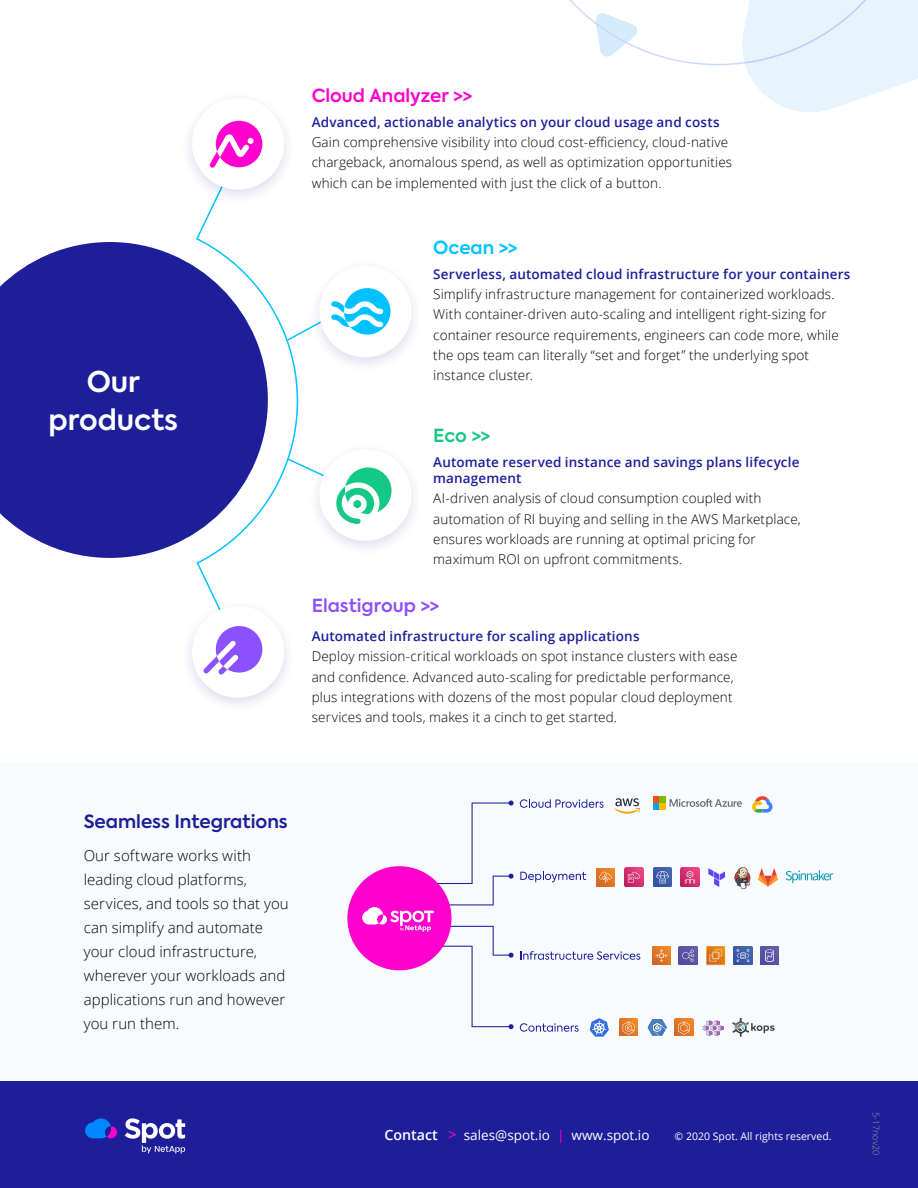
<style>
.page{position:relative;width:918px;height:1188px;background:#fff}
.page>*{position:absolute;margin:0;border:0;box-sizing:border-box;transform-origin:0 0}
.t1{font:600 28.5px/37.5px "Axiforma";color:#fff;text-align:center}
.t2{font:600 18.15px "Axiforma";color:#1e1e9a}
.t3{font:600 18px "Axiforma";color:#ff00ce}
.t4{font:600 18px "Axiforma";color:#8d51ff}
.t5{font:600 18px "Axiforma";color:#00c3ff}
.t6{font:600 18px "Axiforma";color:#14c985}
.t7{font:300 15px/24px "Open Sans";letter-spacing:.005em;color:#000}
.t8{font:300 13.5px/20.2px "Open Sans";letter-spacing:.01em;color:#000}
.t9{font:600 13.5px/16.5px "Open Sans";letter-spacing:.01em;color:#1e1e9a}
.t10{font:13.5px "Open Sans";color:#fff}
.t11{font:10.5px "Open Sans";color:#fff}
.t12{font:300 9px "Open Sans";color:#999}
.s1{font-weight:600;font-size:14.25px}
.s2{font-size:15px;color:#ff00ce}
.s3{color:#ff00ce}
</style>
<div class="page">
<div style="left:0;top:762px;width:918px;height:330px;background:#f7fbfe"></div>
<div style="left:0;top:1082px;width:918px;height:106px;background:#1e1e9a"></div>
<svg style="left:85px;top:1118px;width:32px;height:20px"></svg>
<svg style="left:125px;top:1118px;width:60px;height:35px"></svg>
<svg style="left:569px;top:0;width:349px;height:112px"></svg>
<svg style="left:0;top:242px;width:195px;height:316px;fill:#1e1e9a"></svg>
<div style="left:180px;top:91px;width:116px;height:115px;background:#1e1e9a;opacity:.15"></div>
<div style="left:192px;top:98px;width:92px;height:92px;background:#fff;border-radius:50%"></div>
<svg style="left:209px;top:121px;width:53px;height:47px"></svg>
<div style="left:307px;top:442px;width:117px;height:115px;background:#1e1e9a;opacity:.15"></div>
<div style="left:319px;top:449px;width:92px;height:92px;background:#fff;border-radius:50%"></div>
<div style="left:307px;top:258px;width:117px;height:116px;background:#1e1e9a;opacity:.15"></div>
<div style="left:319px;top:266px;width:92px;height:91px;background:#fff;border-radius:50%"></div>
<svg style="left:195px;top:184px;width:197px;height:415px"></svg>
<div style="left:180px;top:599px;width:116px;height:115px;background:#1e1e9a;opacity:.15"></div>
<div style="left:192px;top:606px;width:92px;height:92px;background:#fff;border-radius:50%"></div>
<svg style="left:203px;top:626px;width:60px;height:49px"></svg>
<svg style="left:786px;top:870px;width:47px;height:13px"></svg>
<svg style="left:732px;top:1018px;width:43px;height:19px"></svg>
<svg style="left:735px;top:867px;width:15px;height:22px"></svg>
<svg style="left:758px;top:869px;width:20px;height:18px"></svg>
<svg style="left:520px;top:799px;width:84px;height:9px"></svg>
<svg style="left:520px;top:872px;width:66px;height:10px"></svg>
<svg style="left:520px;top:951px;width:120px;height:9px"></svg>
<svg style="left:520px;top:1023px;width:59px;height:9px"></svg>
<svg style="left:653px;top:797px;width:89px;height:12px"></svg>
<svg style="left:752px;top:796px;width:21px;height:17px"></svg>
<svg style="left:614px;top:798px;width:26px;height:16px"></svg>
<svg style="left:590px;top:1018px;width:19px;height:19px"></svg>
<img style="left:647px;top:1019px;width:20px;height:17px">
<svg style="left:653px;top:1023px;width:13px;height:13px"></svg>
<svg style="left:708px;top:868px;width:17px;height:19px"></svg>
<img style="left:760px;top:946px;width:19px;height:19px">
<svg style="left:765px;top:949px;width:9px;height:13px"></svg>
<img style="left:734px;top:946px;width:18px;height:19px">
<svg style="left:737px;top:949px;width:12px;height:13px"></svg>
<img style="left:706px;top:946px;width:20px;height:20px">
<div style="left:347px;top:866px;width:105px;height:104px;background:#ff00ce;border-radius:50%"></div>
<img style="left:596px;top:868px;width:19px;height:18px">
<svg style="left:599px;top:871px;width:12px;height:12px"></svg>
<img style="left:625px;top:868px;width:18px;height:18px">
<svg style="left:628px;top:872px;width:12px;height:11px"></svg>
<img style="left:679px;top:946px;width:18px;height:19px">
<svg style="left:682px;top:949px;width:12px;height:13px"></svg>
<img style="left:619px;top:1019px;width:19px;height:17px">
<svg style="left:623px;top:1021px;width:11px;height:14px"></svg>
<img style="left:653px;top:868px;width:19px;height:18px">
<svg style="left:656px;top:871px;width:13px;height:12px"></svg>
<svg style="left:703px;top:1020px;width:21px;height:16px"></svg>
<img style="left:675px;top:1019px;width:18px;height:17px">
<svg style="left:678px;top:1021px;width:12px;height:14px"></svg>
<img style="left:681px;top:868px;width:18px;height:18px">
<svg style="left:685px;top:871px;width:10px;height:12px"></svg>
<img style="left:652px;top:946px;width:19px;height:19px">
<svg style="left:655px;top:950px;width:13px;height:12px"></svg>
<svg style="left:362px;top:801px;width:152px;height:228px"></svg>
<h1 class="t1" style="left:49px;top:366px;width:131px">Our products</h1>
<h3 class="t3" style="left:312px;top:88px;width:162px">Cloud Analyzer &gt;&gt;</h3>
<p class="t9" style="left:312px;top:115px;width:409px">Advanced, actionable analytics on your cloud usage and costs</p>
<p class="t8" style="left:312px;top:132px;width:422px">Gain comprehensive visibility into cloud cost-efficiency, cloud-native chargeback, anomalous spend, as well as optimization opportunities which can be implemented with just the click of a button.</p>
<h3 class="t5" style="left:433px;top:240px;width:86px">Ocean &gt;&gt;</h3>
<p class="t9" style="left:433px;top:267px;width:419px">Serverless, automated cloud infrastructure for your containers</p>
<p class="t8" style="left:433px;top:285px;width:407px">Simplify infrastructure management for containerized workloads.<br>With container-driven auto-scaling and intelligent right-sizing for container resource requirements, engineers can code more, while the ops team can literally “set and forget” the underlying spot instance cluster.</p>
<h3 class="t6" style="left:433px;top:428px;width:59px">Eco &gt;&gt;</h3>
<p class="t9" style="left:433px;top:455px;width:368px">Automate reserved instance and savings plans lifecycle management</p>
<p class="t8" style="left:433px;top:490px;width:369px">AI-driven analysis of cloud consumption coupled with automation of RI buying and selling in the AWS Marketplace, ensures workloads are running at optimal pricing for maximum ROI on upfront commitments.</p>
<h3 class="t4" style="left:312px;top:598px;width:129px">Elastigroup &gt;&gt;</h3>
<p class="t9" style="left:312px;top:629px;width:329px">Automated infrastructure for scaling applications</p>
<p class="t8" style="left:312px;top:648px;width:427px">Deploy mission-critical workloads on spot instance clusters with ease and confidence. Advanced auto-scaling for predictable performance, plus integrations with dozens of the most popular cloud deployment services and tools, makes it a cinch to get started.</p>
<h2 class="t2" style="left:84px;top:814px;width:206px">Seamless Integrations</h2>
<p class="t7" style="left:84px;top:845px;width:207px">Our software works with leading cloud platforms, services, and tools so that you can simplify and automate your cloud infrastructure, wherever your workloads and applications run and however you run them.</p>
<p class="t10" style="left:384px;top:1130px;width:267px"><span class="s1">Contact</span> <span class="s2">&gt;</span> sales@spot.io <span class="s3">|</span> www.spot.io</p>
<p class="t11" style="left:675px;top:1132px;width:159px">© 2020 Spot. All rights reserved.</p>
<p class="t12" style="left:880px;top:1112px;width:45px;rotate:90deg">5-17nov20</p>
</div>
